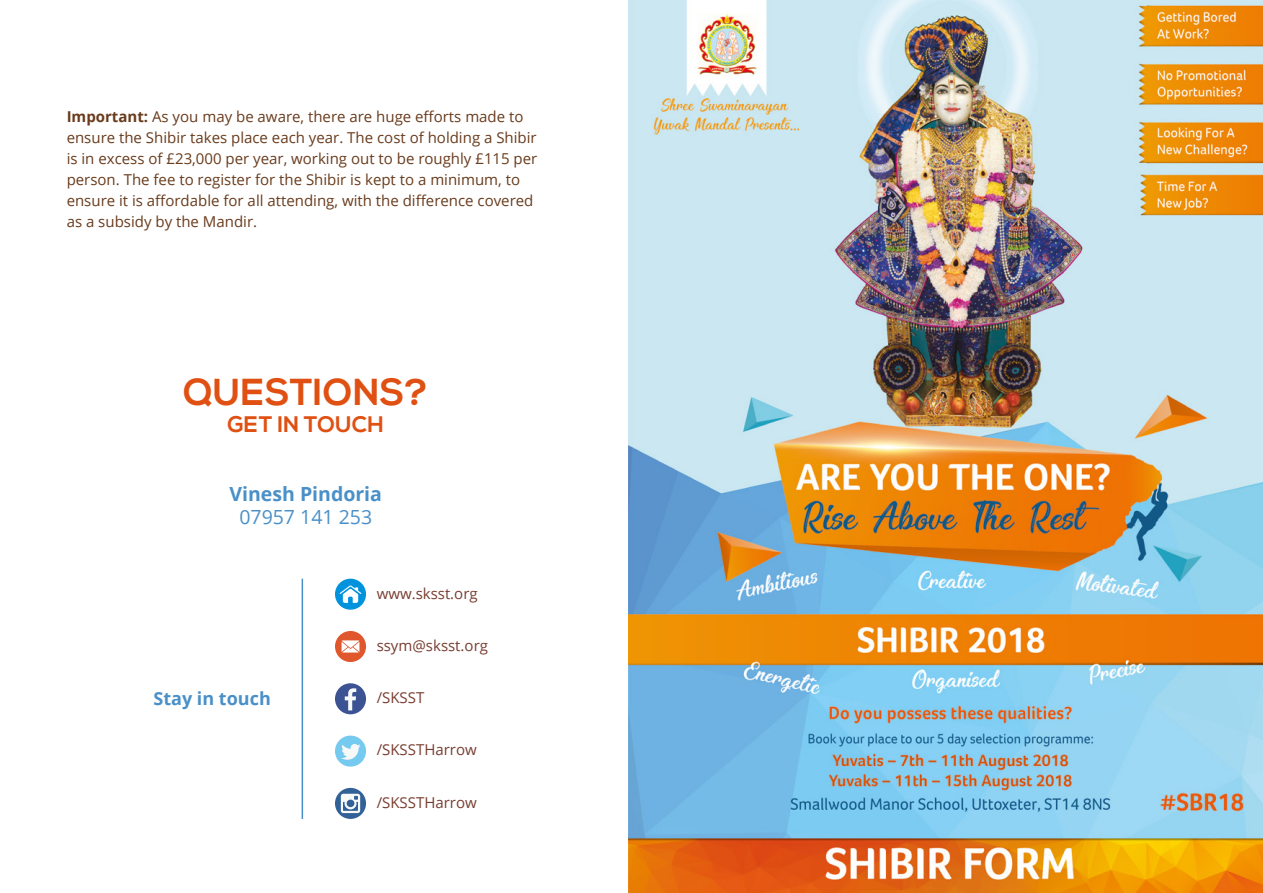
<style>
.page{position:relative;width:1263px;height:893px;background:#fff}
.page>*{position:absolute;margin:0;border:0;box-sizing:border-box;transform-origin:0 0}
.t1{font:700 37.5px "Nexa";color:#df5012}
.t2{font:700 22.5px "Nexa";color:#df5012}
.t3{font:700 19.5px "Open Sans";color:#4990c9}
.t4{font:19.5px "Open Sans";color:#4990c9}
.t5{font:700 18px "Open Sans";color:#4990c9}
.t6{font:15px/21px "Open Sans";color:#693b1c}
.t7{font:15px "Open Sans";color:#783d30}
.s1{font-weight:700}
</style>
<div class="page">
<img style="left:628px;top:0;width:635px;height:893px">
<div style="left:335px;top:683px;width:31px;height:31px;background:#3b5293;border-radius:50%"></div>
<svg style="left:345px;top:688px;width:11px;height:22px"></svg>
<div style="left:335px;top:631px;width:31px;height:31px;background:#e1572d;border-radius:50%"></div>
<svg style="left:342px;top:640px;width:17px;height:13px"></svg>
<div style="left:335px;top:579px;width:31px;height:31px;background:#0093dd;border-radius:50%"></div>
<svg style="left:340px;top:585px;width:21px;height:18px"></svg>
<div style="left:335px;top:736px;width:31px;height:31px;background:#76caf0;border-radius:50%"></div>
<svg style="left:341px;top:744px;width:20px;height:16px"></svg>
<svg style="left:335px;top:788px;width:31px;height:31px"></svg>
<svg style="left:341px;top:794px;width:19px;height:19px"></svg>
<hr style="left:302px;top:579px;width:1px;height:240px;background:#4990c9">
<p class="t6" style="left:67px;top:106px;width:472px"><span class="s1">Important:</span> As you may be aware, there are huge efforts made to ensure the Shibir takes place each year. The cost of holding a Shibir is in excess of £23,000 per year, working out to be roughly £115 per person. The fee to register for the Shibir is kept to a minimum, to ensure it is affordable for all attending, with the difference covered as a subsidy by the Mandir.</p>
<h1 class="t1" style="left:184px;top:371px;width:246px">QUESTIONS?</h1>
<h2 class="t2" style="left:228px;top:411px;width:158px">GET IN TOUCH</h2>
<h3 class="t3" style="left:229px;top:480px;width:154px">Vinesh Pindoria</h3>
<h3 class="t4" style="left:239px;top:503px;width:134px">07957 141 253</h3>
<p class="t7" style="left:377px;top:583px;width:103px">www.sksst.org</p>
<p class="t7" style="left:377px;top:635px;width:113px">ssym@sksst.org</p>
<p class="t5" style="left:153px;top:686px;width:119px">Stay in touch</p>
<p class="t7" style="left:377px;top:687px;width:49px">/SKSST</p>
<p class="t7" style="left:377px;top:740px;width:102px">/SKSSTHarrow</p>
<p class="t7" style="left:377px;top:792px;width:102px">/SKSSTHarrow</p>
</div>
